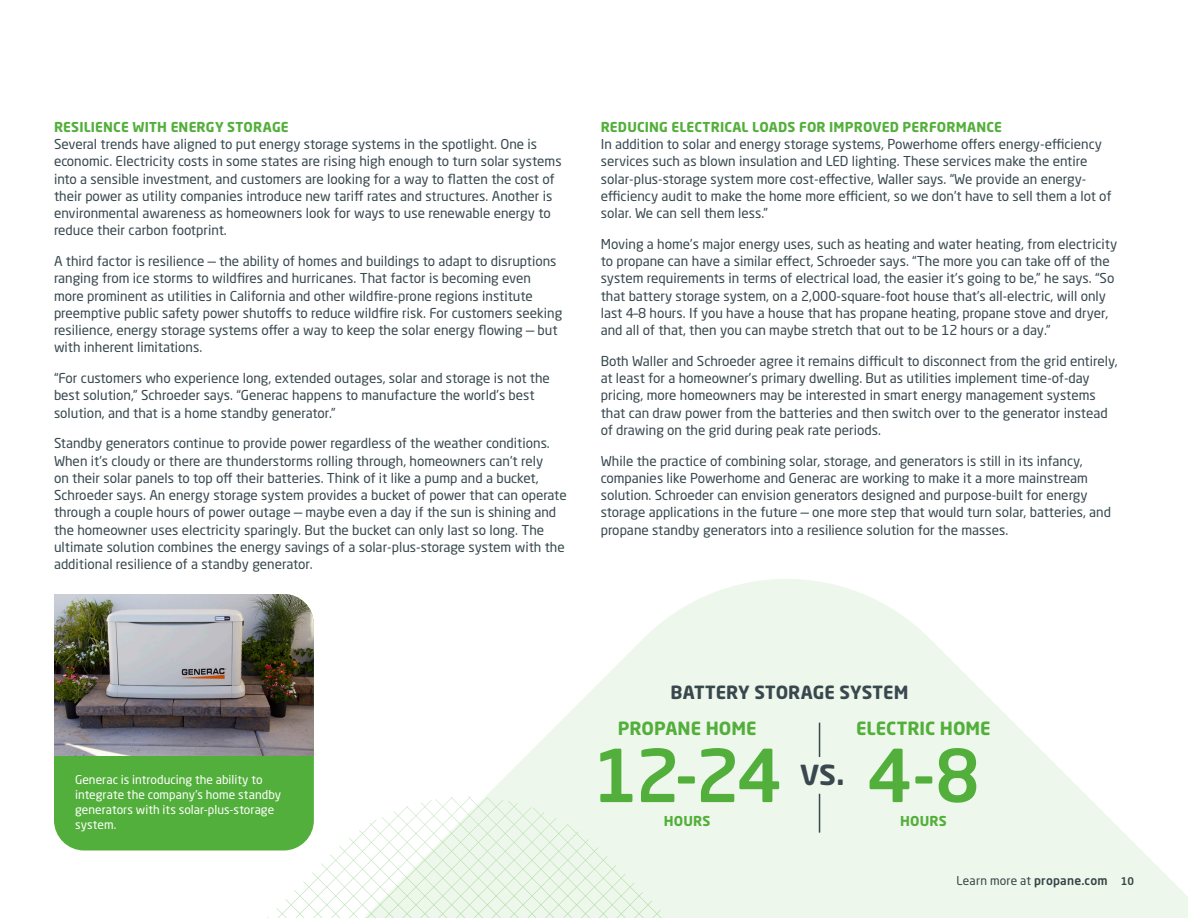
<style>
.page{position:relative;width:1188px;height:918px;background:#fff}
.page>*{position:absolute;margin:0;border:0;box-sizing:border-box;transform-origin:0 0}
.t1{font:500 72px "Neo Sans W1 G";color:#53af3b}
.t2{font:500 36px "Neo Sans W1 G";color:#38484e}
.t3{font:700 18px "Neo Sans W1 G";color:#53af3b}
.Bold_Sub-Head{font:700 18px "Neo Sans W1 G";color:#38484e}
.Body_Copy{font:13.5px/17.2px "Neo Sans W1 G";color:#38484e}
.Bold_Sub-Head-2{font:700 13.5px "Neo Sans W1 G";letter-spacing:.015em;color:#53af3b}
.Source_line{font:12px/15px "Neo Sans W1 G";letter-spacing:.005em;color:#fff}
.t4{font:12px "Neo Sans W1 G";letter-spacing:.015em;color:#38484e}
.s1{font-weight:500}
.s2{font-weight:500;font-size:10.5px}
</style>
<div class="page">
<svg style="left:486px;top:579px;width:702px;height:339px;fill:#eef7eb"></svg>
<hr style="left:819px;top:723px;width:1px;height:34px;background:#38484e">
<hr style="left:819px;top:794px;width:1px;height:39px;background:#38484e">
<div style="left:54px;top:756px;width:260px;height:94px;background:#53af3b"></div>
<img style="left:54px;top:594px;width:260px;height:162px">
<svg style="left:276px;top:796px;width:386px;height:122px"></svg>
<p class="Bold_Sub-Head-2" style="left:54px;top:118px;width:236px">RESILIENCE WITH ENERGY STORAGE</p>
<p class="Body_Copy" style="left:54px;top:135px;width:509px">Several trends have aligned to put energy storage systems in the spotlight. One is economic. Electricity costs in some states are rising high enough to turn solar systems into a sensible investment, and customers are looking for a way to flatten the cost of their power as utility companies introduce new tariff rates and structures. Another is environmental awareness as homeowners look for ways to use renewable energy to reduce their carbon footprint.</p>
<p class="Body_Copy" style="left:54px;top:252px;width:510px">A third factor is resilience — the ability of homes and buildings to adapt to disruptions ranging from ice storms to wildfires and hurricanes. That factor is becoming even more prominent as utilities in California and other wildfire-prone regions institute preemptive public safety power shutoffs to reduce wildfire risk. For customers seeking resilience, energy storage systems offer a way to keep the solar energy flowing — but with inherent limitations.</p>
<p class="Body_Copy" style="left:54px;top:369px;width:497px">“For customers who experience long, extended outages, solar and storage is not the best solution,” Schroeder says. “Generac happens to manufacture the world’s best solution, and that is a home standby generator.”</p>
<p class="Body_Copy" style="left:54px;top:435px;width:514px">Standby generators continue to provide power regardless of the weather conditions.<br>When it’s cloudy or there are thunderstorms rolling through, homeowners can’t rely<br>on their solar panels to top off their batteries. Think of it like a pump and a bucket, Schroeder says. An energy storage system provides a bucket of power that can operate through a couple hours of power outage — maybe even a day if the sun is shining and the homeowner uses electricity sparingly. But the bucket can only last so long. The ultimate solution combines the energy savings of a solar-plus-storage system with the additional resilience of a standby generator.</p>
<p class="Bold_Sub-Head-2" style="left:601px;top:118px;width:403px">REDUCING ELECTRICAL LOADS FOR IMPROVED PERFORMANCE</p>
<p class="Body_Copy" style="left:601px;top:135px;width:512px">In addition to solar and energy storage systems, Powerhome offers energy-efficiency services such as blown insulation and LED lighting. These services make the entire solar-plus-storage system more cost-effective, Waller says. “We provide an energy&shy;efficiency audit to make the home more efficient, so we don’t have to sell them a lot of solar. We can sell them less.”</p>
<p class="Body_Copy" style="left:601px;top:235px;width:518px">Moving a home’s major energy uses, such as heating and water heating, from electricity to propane can have a similar effect, Schroeder says. “The more you can take off of the system requirements in terms of electrical load, the easier it’s going to be,” he says. “So that battery storage system, on a 2,000-square-foot house that’s all-electric, will only last 4–8 hours. If you have a house that has propane heating, propane stove and dryer, and all of that, then you can maybe stretch that out to be 12 hours or a day.”</p>
<p class="Body_Copy" style="left:601px;top:352px;width:518px">Both Waller and Schroeder agree it remains difficult to disconnect from the grid entirely, at least for a homeowner’s primary dwelling. But as utilities implement time-of-day pricing, more homeowners may be interested in smart energy management systems that can draw power from the batteries and then switch over to the generator instead of drawing on the grid during peak rate periods.</p>
<p class="Body_Copy" style="left:601px;top:452px;width:512px">While the practice of combining solar, storage, and generators is still in its infancy, companies like Powerhome and Generac are working to make it a more mainstream solution. Schroeder can envision generators designed and purpose-built for energy storage applications in the future — one more step that would turn solar, batteries, and propane standby generators into a resilience solution for the masses.</p>
<p class="Bold_Sub-Head" style="left:671px;top:681px;width:239px">BATTERY STORAGE SYSTEM</p>
<p class="t3" style="left:618px;top:716px;width:140px">PROPANE HOME</p>
<p class="t3" style="left:856px;top:716px;width:136px">ELECTRIC HOME</p>
<p class="t1" style="left:593px;top:730px;width:191px">12-24</p>
<p class="Source_line" style="left:75px;top:771px;width:208px">Generac is introducing the ability to integrate the company’s home standby generators with its solar-plus-storage</p>
<p class="t2" style="left:800px;top:749px;width:47px">vs.</p>
<p class="Bold_Sub-Head-2" style="left:664px;top:812px;width:48px">HOURS</p>
<p class="Source_line" style="left:75px;top:816px;width:43px">system.</p>
<p class="t1" style="left:867px;top:730px;width:115px">4-8</p>
<p class="Bold_Sub-Head-2" style="left:900px;top:812px;width:48px">HOURS</p>
<p class="t4" style="left:956px;top:873px;width:179px">Learn more at <span class="s1">propane.com</span> <span class="s2">10</span></p>
</div>
